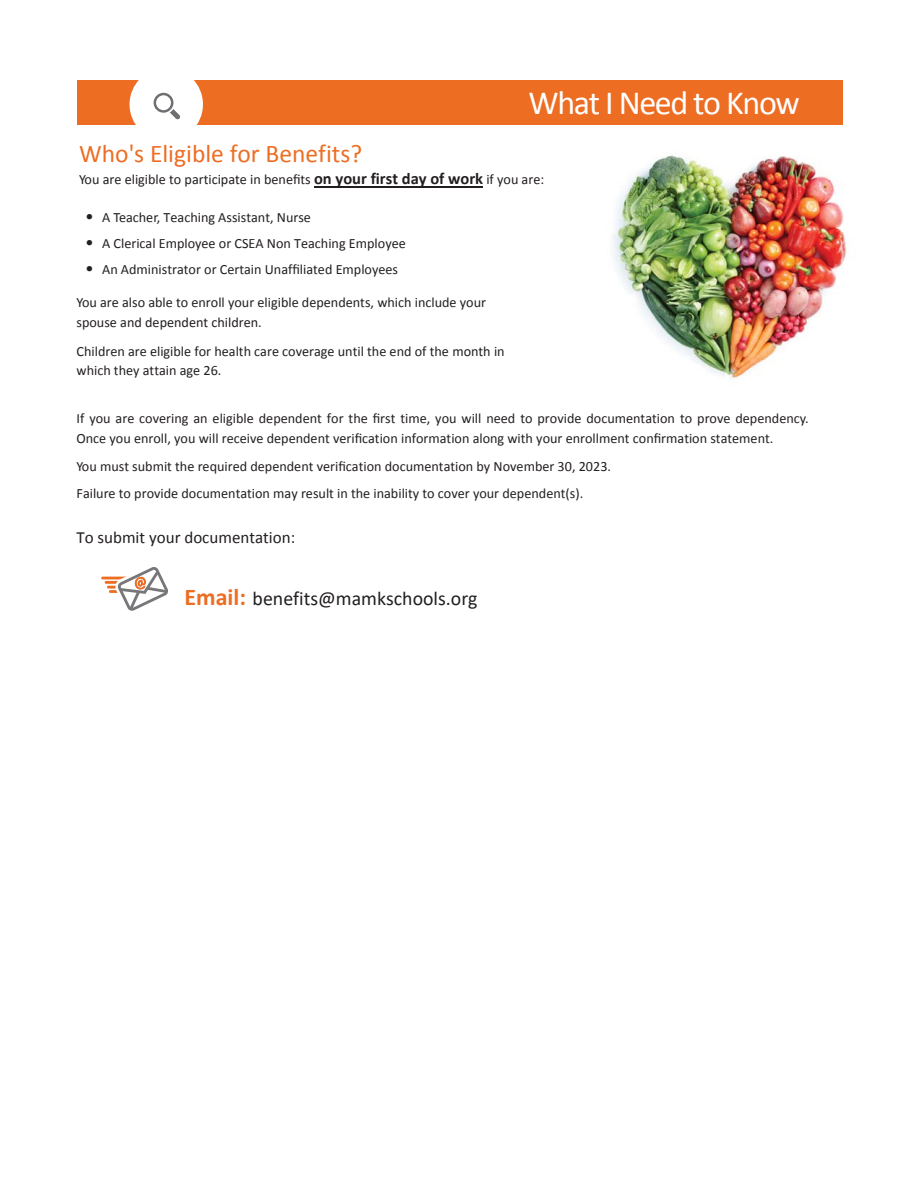
<style>
.page{position:relative;width:918px;height:1188px;background:#fff}
.page>*{position:absolute;margin:0;border:0;box-sizing:border-box;transform-origin:0 0}
.t1{font:34.05px "Calibri";letter-spacing:-.04em;color:#fff}
.t2{font:25.5px "Calibri";color:#ed6d23}
.t3{font:19.8px "Calibri";color:#231f20}
.t4{font:16.95px "Calibri";color:#231f20}
.t5{font:14.1px/19.8px "Calibri";color:#231f20}
.s1{font-weight:700;font-size:16.5px}
.s2{font-family:"Futura";font-weight:300}
.s3{font-weight:700;font-size:24px;color:#ed6d23}
</style>
<div class="page">
<div style="left:77px;top:80px;width:765px;height:45px;background:#ed6d23"></div>
<div style="left:130px;top:68px;width:73px;height:73px;background:#fff;border-radius:50%"></div>
<img style="left:613px;top:155px;width:234px;height:225px">
<hr style="left:314px;top:187px;width:169px;height:1px;background:#231f20">
<svg style="left:154px;top:93px;width:26px;height:26px"></svg>
<hr style="left:103px;top:577px;width:27px;height:2px;background:#ed6d23">
<hr style="left:106px;top:581px;width:28px;height:3px;background:#ed6d23">
<svg style="left:107px;top:567px;width:61px;height:44px"></svg>
<h1 class="t1" style="left:529px;top:81px;width:273px">What I Need to Know</h1>
<h2 class="t2" style="left:79px;top:137px;width:285px">Who's Eligible for Benefits?</h2>
<p class="t5" style="left:79px;top:169px;width:467px">You are eligible to participate in benefits <span class="s1">on your first day of work</span> if you are:</p>
<p class="t5" style="left:85px;top:207px;width:227px"><span class="s2">•</span> A Teacher, Teaching Assistant, Nurse</p>
<p class="t5" style="left:85px;top:233px;width:322px"><span class="s2">•</span> A Clerical Employee or CSEA Non Teaching Employee</p>
<p class="t5" style="left:85px;top:260px;width:315px"><span class="s2">•</span> An Administrator or Certain Unaffiliated Employees</p>
<p class="t5" style="left:77px;top:293px;width:411px">You are also able to enroll your eligible dependents, which include your spouse and dependent children.</p>
<p class="t5" style="left:77px;top:341px;width:430px">Children are eligible for health care coverage until the end of the month in which they attain age 26.</p>
<p class="t5" style="left:76px;top:409px;width:734px">If you are covering an eligible dependent for the first time, you will need to provide documentation to prove dependency.<br>Once you enroll, you will receive dependent verification information along with your enrollment confirmation statement.</p>
<p class="t5" style="left:76px;top:452px;width:536px;line-height:27.3px">You must submit the required dependent verification documentation by November 30, 2023.<br>Failure to provide documentation may result in the inability to cover your dependent(s).</p>
<p class="t4" style="left:76px;top:527px;width:220px">To submit your documentation:</p>
<h3 class="t3" style="left:184px;top:584px;width:295px"><span class="s3">Email:</span> benefits@mamkschools.org</h3>
</div>
